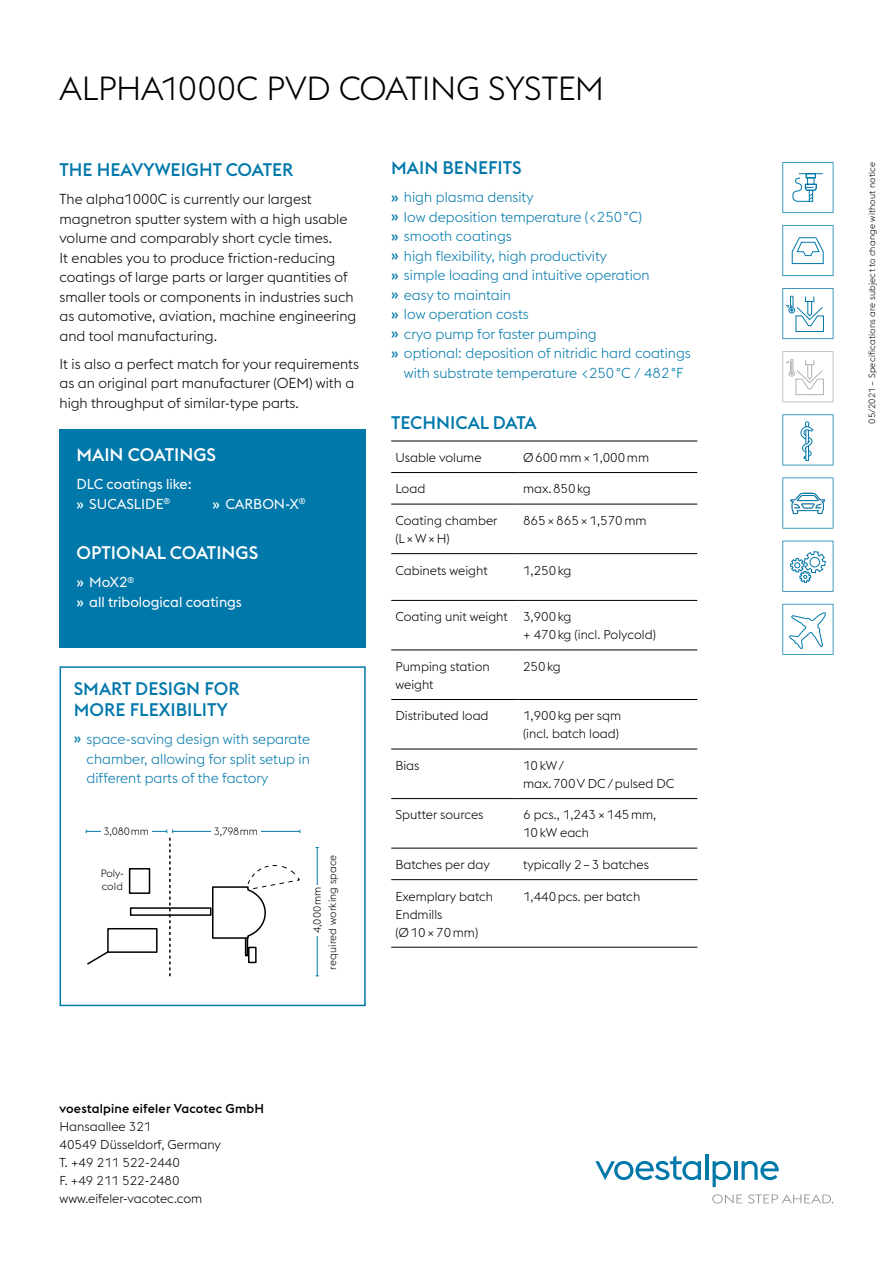
<style>
.page{position:relative;width:893px;height:1263px;background:#fff}
.page>*{position:absolute;margin:0;border:0;box-sizing:border-box;transform-origin:0 0}
.t1{font:300 33px "voestalpine";letter-spacing:-.015em;color:#000}
.t2{font:500 18px/21px "voestalpine";color:#0078aa}
.t3{font:500 18px "voestalpine";color:#fff}
.t4{font:300 14.25px/19.5px "voestalpine";color:#000}
.t5{font:300 14.25px/19.5px "voestalpine";color:#0078aa;text-align:justify}
.t6{font:14.25px/19.5px "voestalpine";color:#fff}
.t7{font:300 12.75px/18px "voestalpine";color:#000}
.t8{font:500 12.75px "voestalpine";letter-spacing:.015em;color:#000}
.t9{font:300 10.5px "voestalpine";letter-spacing:.015em;color:#000}
.t10{font:300 10.5px/12.6px "voestalpine";letter-spacing:-.005em;color:#000}
.t11{font:300 9px "voestalpine";letter-spacing:.02em;color:#000}
.s1{font-weight:500}
</style>
<div class="page">
<svg style="left:782px;top:162px;width:51px;height:51px"></svg>
<div style="left:806px;top:173px;width:10px;height:5px;border:1px solid #0078aa"></div>
<svg style="left:782px;top:225px;width:51px;height:51px"></svg>
<svg style="left:782px;top:288px;width:51px;height:51px"></svg>
<svg style="left:782px;top:351px;width:51px;height:51px"></svg>
<svg style="left:782px;top:414px;width:51px;height:51px"></svg>
<svg style="left:782px;top:477px;width:51px;height:52px"></svg>
<svg style="left:782px;top:541px;width:51px;height:51px"></svg>
<svg style="left:782px;top:604px;width:51px;height:51px"></svg>
<hr style="left:317px;top:847px;width:1px;height:129px;background:#0078aa">
<div style="left:248px;top:947px;width:9px;height:16px;border:2px solid #000"></div>
<div style="left:130px;top:907px;width:82px;height:9px;border:2px solid #000"></div>
<div style="left:129px;top:868px;width:21px;height:26px;border:2px solid #000"></div>
<div style="left:107px;top:928px;width:51px;height:25px;border:2px solid #000"></div>
<div style="left:245px;top:937px;width:3px;height:19px;border:2px solid #000"></div>
<svg style="left:211px;top:865px;width:89px;height:90px"></svg>
<hr style="left:86px;top:831px;width:81px;height:1px;background:#0078aa">
<hr style="left:173px;top:831px;width:127px;height:1px;background:#0078aa">
<svg style="left:166px;top:830px;width:7px;height:146px"></svg>
<svg style="left:595px;top:1156px;width:106px;height:24px"></svg>
<hr style="left:705px;top:1154px;width:3px;height:26px;background:#0078aa">
<svg style="left:713px;top:1161px;width:18px;height:26px"></svg>
<hr style="left:734px;top:1161px;width:3px;height:19px;background:#0078aa">
<svg style="left:741px;top:1161px;width:38px;height:19px"></svg>
<svg style="left:712px;top:1194px;width:30px;height:9px"></svg>
<svg style="left:748px;top:1194px;width:85px;height:9px"></svg>
<hr style="left:391px;top:441px;width:128px;height:1px;background:#000">
<hr style="left:519px;top:441px;width:178px;height:1px;background:#000">
<hr style="left:391px;top:472px;width:128px;height:1px;background:#000">
<hr style="left:519px;top:472px;width:178px;height:1px;background:#000">
<hr style="left:391px;top:504px;width:128px;height:1px;background:#000">
<hr style="left:519px;top:504px;width:178px;height:1px;background:#000">
<hr style="left:391px;top:553px;width:128px;height:1px;background:#000">
<hr style="left:519px;top:553px;width:178px;height:1px;background:#000">
<hr style="left:391px;top:600px;width:128px;height:1px;background:#000">
<hr style="left:519px;top:600px;width:178px;height:1px;background:#000">
<hr style="left:391px;top:650px;width:128px;height:1px;background:#000">
<hr style="left:519px;top:650px;width:178px;height:1px;background:#000">
<hr style="left:391px;top:699px;width:128px;height:1px;background:#000">
<hr style="left:519px;top:699px;width:178px;height:1px;background:#000">
<hr style="left:391px;top:749px;width:128px;height:1px;background:#000">
<hr style="left:519px;top:749px;width:178px;height:1px;background:#000">
<hr style="left:391px;top:798px;width:128px;height:1px;background:#000">
<hr style="left:519px;top:798px;width:178px;height:1px;background:#000">
<hr style="left:391px;top:848px;width:128px;height:1px;background:#000">
<hr style="left:519px;top:848px;width:178px;height:1px;background:#000">
<hr style="left:391px;top:879px;width:128px;height:1px;background:#000">
<hr style="left:519px;top:879px;width:178px;height:1px;background:#000">
<hr style="left:391px;top:947px;width:128px;height:1px;background:#000">
<hr style="left:519px;top:947px;width:178px;height:1px;background:#000">
<div style="left:60px;top:666px;width:306px;height:340px;border:2px solid #0078aa"></div>
<div style="left:60px;top:429px;width:306px;height:219px;background:#0078aa"></div>
<svg style="left:87px;top:949px;width:24px;height:16px"></svg>
<div style="left:307px;top:885px;width:21px;height:51px;background:#fff"></div>
<div style="left:211px;top:821px;width:49px;height:21px;background:#fff"></div>
<div style="left:101px;top:821px;width:50px;height:21px;background:#fff"></div>
<h1 class="t1" style="left:60px;top:69px;width:546px">ALPHA1000C PVD COATING SYSTEM</h1>
<h2 class="t2" style="left:60px;top:159px;width:236px">THE HEAVYWEIGHT COATER</h2>
<p class="t4" style="left:60px;top:189px;width:298px">The alpha1000C is currently our largest magnetron sputter system with a high usable volume and comparably short cycle times.<br>It enables you to produce friction-reducing coatings of large parts or larger quantities of smaller tools or components in industries such as automotive, aviation, machine engineering and tool manufacturing.</p>
<p class="t4" style="left:60px;top:354px;width:301px">It is also a perfect match for your requirements as an original part manufacturer (OEM) with a high throughput of similar-type parts.</p>
<h2 class="t3" style="left:77px;top:444px;width:141px">MAIN COATINGS</h2>
<p class="t6" style="left:77px;top:474px;width:117px">DLC coatings like: <span class="s1">»</span> SUCASLIDE<sup>®</sup></p>
<p class="t6" style="left:213px;top:494px;width:94px"><span class="s1">»</span> CARBON-X<sup>®</sup></p>
<h2 class="t3" style="left:77px;top:542px;width:183px">OPTIONAL COATINGS</h2>
<p class="t6" style="left:77px;top:572px;width:167px"><span class="s1">»</span> MoX2<sup>®<br></sup><span class="s1">»</span> all tribological coatings</p>
<h2 class="t2" style="left:74px;top:678px;width:167px">SMART DESIGN FOR<br>MORE FLEXIBILITY</h2>
<p class="t5" style="left:87px;top:729px;width:225px;text-indent:-13px"><span class="s1">»</span> space-saving design with separate chamber, allowing for split setup in different parts of the factory</p>
<p class="t9" style="left:104px;top:825px;width:47px">3,080mm</p>
<p class="t9" style="left:214px;top:825px;width:46px">3,798mm</p>
<p class="t10" style="left:101px;top:867px;width:25px">Poly&shy;cold</p>
<p class="t9" style="left:327px;top:970px;width:116px;rotate:-90deg">required working space</p>
<p class="t9" style="left:311px;top:933px;width:47px;rotate:-90deg">4,000mm</p>
<h2 class="t2" style="left:391px;top:157px;width:132px">MAIN BENEFITS</h2>
<p class="t5" style="left:391px;top:188px;width:144px"><span class="s1">»</span> high plasma density</p>
<p class="t5" style="left:391px;top:207px;width:252px"><span class="s1">»</span> low deposition temperature (&lt;250°C)</p>
<p class="t5" style="left:391px;top:227px;width:122px"><span class="s1">»</span> smooth coatings</p>
<p class="t5" style="left:391px;top:246px;width:217px"><span class="s1">»</span> high flexibility, high productivity</p>
<p class="t5" style="left:391px;top:266px;width:260px"><span class="s1">»</span> simple loading and intuitive operation</p>
<p class="t5" style="left:391px;top:285px;width:121px"><span class="s1">»</span> easy to maintain</p>
<p class="t5" style="left:391px;top:305px;width:139px"><span class="s1">»</span> low operation costs</p>
<p class="t5" style="left:391px;top:324px;width:207px"><span class="s1">»</span> cryo pump for faster pumping</p>
<p class="t5" style="left:391px;top:344px;width:301px"><span class="s1">»</span> optional: deposition of nitridic hard coatings</p>
<p class="t5" style="left:404px;top:363px;width:281px">with substrate temperature &lt;250°C / 482°F</p>
<h2 class="t2" style="left:391px;top:412px;width:147px">TECHNICAL DATA</h2>
<p class="t7" style="left:395px;top:448px;width:88px">Usable volume</p>
<p class="t7" style="left:523px;top:448px;width:128px">Ø600mm×1,000mm</p>
<p class="t7" style="left:395px;top:480px;width:31px">Load</p>
<p class="t7" style="left:523px;top:480px;width:69px">max.850kg</p>
<p class="t7" style="left:395px;top:511px;width:104px">Coating chamber (L×W×H)</p>
<p class="t7" style="left:523px;top:511px;width:125px">865×865×1,570mm</p>
<p class="t7" style="left:395px;top:561px;width:94px">Cabinets weight</p>
<p class="t7" style="left:523px;top:561px;width:50px">1,250kg</p>
<p class="t7" style="left:523px;top:608px;width:134px;text-indent:-128px">Coating unit weight 3,900kg<br>+ 470kg (incl. Polycold)</p>
<p class="t7" style="left:395px;top:657px;width:96px">Pumping station weight</p>
<p class="t7" style="left:523px;top:657px;width:39px">250kg</p>
<p class="t7" style="left:395px;top:707px;width:95px">Distributed load</p>
<p class="t7" style="left:523px;top:707px;width:100px">1,900kg per sqm (incl. batch load)</p>
<p class="t7" style="left:395px;top:756px;width:26px">Bias</p>
<p class="t7" style="left:523px;top:756px;width:153px">10kW/<br>max.700V DC/pulsed DC</p>
<p class="t7" style="left:395px;top:806px;width:90px">Sputter sources</p>
<p class="t7" style="left:523px;top:806px;width:135px">6 pcs., 1,243×145mm,<br>10kW each</p>
<p class="t7" style="left:395px;top:855px;width:96px">Batches per day</p>
<p class="t7" style="left:523px;top:855px;width:127px">typically 2–3 batches</p>
<p class="t7" style="left:395px;top:887px;width:99px">Exemplary batch<br>Endmills (Ø10×70mm)</p>
<p class="t7" style="left:523px;top:887px;width:119px">1,440pcs. per batch</p>
<p class="t8" style="left:60px;top:1101px;width:206px">voestalpine eifeler Vacotec GmbH</p>
<p class="t7" style="left:60px;top:1118px;width:163px">Hansaallee 321<br>40549 Düsseldorf, Germany<br>T. +49 211 522-2440<br>F. +49 211 522-2480 www.eifeler-vacotec.com</p>
<p class="t11" style="left:867px;top:424px;width:263px;rotate:-90deg">05/2021 – Specifications are subject to change without notice</p>
</div>
